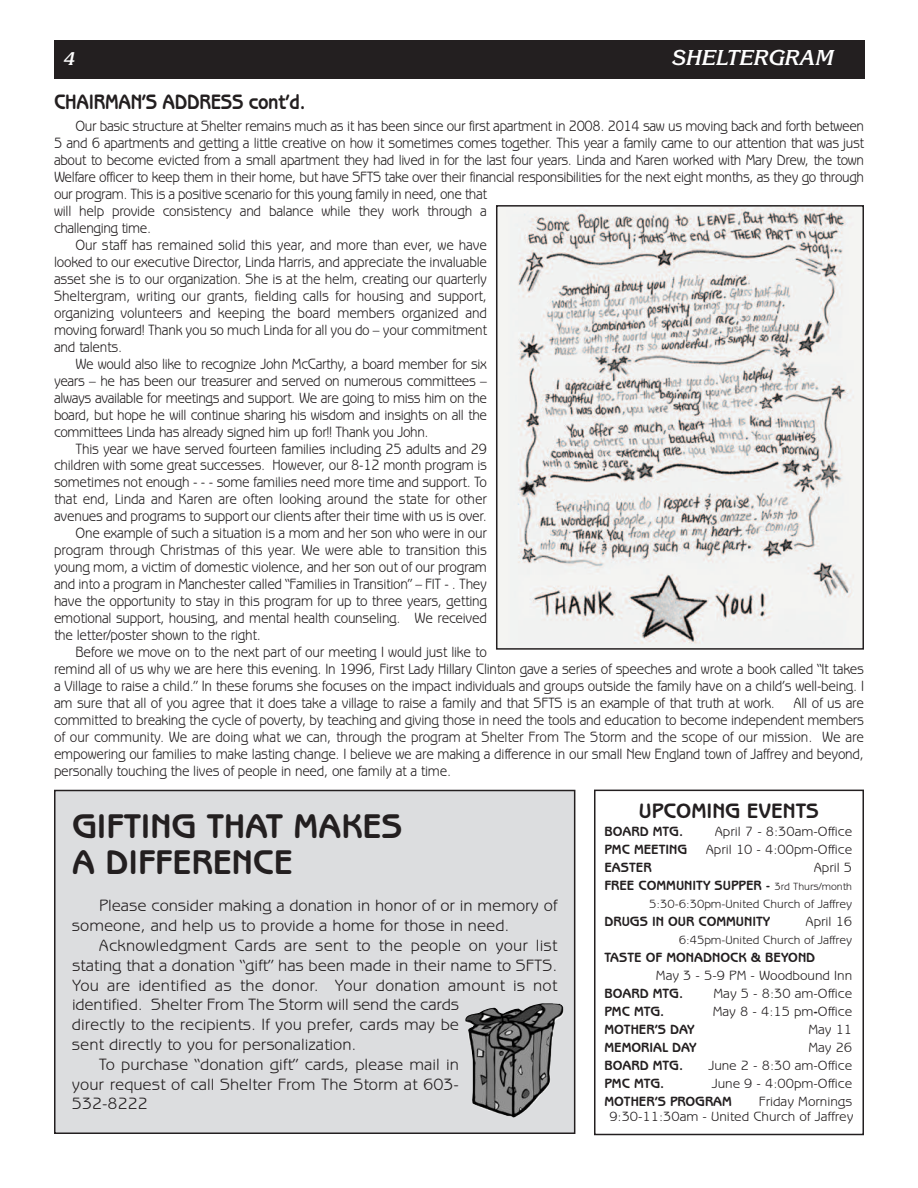
<style>
.page{position:relative;width:918px;height:1188px;background:#fff}
.page>*{position:absolute;margin:0;border:0;box-sizing:border-box;transform-origin:0 0}
.t1{font:700 34.5px/36px "Benguiat Gothic";color:#231f20}
.t2{font:700 21px "Benguiat Gothic";letter-spacing:-.015em;color:#231f20;scale:.9 1}
.t3{font:700 21px "Benguiat Gothic";letter-spacing:-.015em;color:#231f20}
.t4{font:italic 700 21px "Korinna";color:#fff}
.t5{font:italic 700 18px "Korinna";color:#fff}
.t6{font:16.5px/19.8px "Benguiat Gothic";color:#231f20}
.t7{font:15px "Benguiat Gothic";letter-spacing:-.015em;color:#231f20;scale:.9 1}
.t8{font:13.5px/15px "Benguiat Gothic";color:#231f20;text-align:right}
.t9{font:700 13.5px/18px "Benguiat Gothic";color:#231f20;text-align:right}
.t10{font:12px "Benguiat Gothic";color:#231f20}
.s1{font-weight:400}
.s2{font-weight:400;font-size:10.5px}
.s3{font-weight:700}
</style>
<div class="page">
<div style="left:55px;top:790px;width:520px;height:343px;background:#dcdddf"></div>
<div style="left:54px;top:790px;width:521px;height:344px;border:2px solid #231f20"></div>
<div style="left:54px;top:40px;width:810px;height:39px;background:#231f20"></div>
<div style="left:594px;top:790px;width:270px;height:345px;border:2px solid #231f20"></div>
<img style="left:499px;top:208px;width:362px;height:439px">
<div style="left:496px;top:205px;width:368px;height:445px;border:2px solid #231f20"></div>
<img style="left:465px;top:1003px;width:98px;height:114px">
<p class="t5" style="left:63px;top:48px;width:12px">4</p>
<h2 class="t4" style="left:671px;top:45px;width:163px">SHELTERGRAM</h2>
<h2 class="t2" style="left:54px;top:94px;width:281px">CHAIRMAN’S ADDRESS cont’d.</h2>
<p class="t7" style="left:76px;top:121px;width:878px">Our basic structure at Shelter remains much as it has been since our first apartment in 2008. 2014 saw us moving back and forth between</p>
<p class="t7" style="left:54px;top:138px;width:902px">5 and 6 apartments and getting a little creative on how it sometimes comes together. This year a family came to our attention that was just</p>
<p class="t7" style="left:54px;top:155px;width:902px">about to become evicted from a small apartment they had lived in for the last four years. Linda and Karen worked with Mary Drew, the town</p>
<p class="t7" style="left:54px;top:172px;width:902px">Welfare officer to keep them in their home, but have SFTS take over their financial responsibilities for the next eight months, as they go through</p>
<p class="t7" style="left:54px;top:189px;width:483px">our program. This is a positive scenario for this young family in need, one that</p>
<p class="t7" style="left:54px;top:206px;width:483px">will help provide consistency and balance while they work through a</p>
<p class="t7" style="left:54px;top:223px;width:110px">challenging time.</p>
<p class="t7" style="left:76px;top:240px;width:459px">Our staff has remained solid this year, and more than ever, we have</p>
<p class="t7" style="left:54px;top:257px;width:483px">looked to our executive Director, Linda Harris, and appreciate the invaluable</p>
<p class="t7" style="left:54px;top:274px;width:483px">asset she is to our organization. She is at the helm, creating our quarterly</p>
<p class="t7" style="left:54px;top:291px;width:483px">Sheltergram, writing our grants, fielding calls for housing and support,</p>
<p class="t7" style="left:54px;top:308px;width:483px">organizing volunteers and keeping the board members organized and</p>
<p class="t7" style="left:54px;top:325px;width:483px">moving forward! Thank you so much Linda for all you do – your commitment</p>
<p class="t7" style="left:54px;top:342px;width:77px">and talents.</p>
<p class="t7" style="left:76px;top:358px;width:459px">We would also like to recognize John McCarthy, a board member for six</p>
<p class="t7" style="left:54px;top:375px;width:483px">years – he has been our treasurer and served on numerous committees –</p>
<p class="t7" style="left:54px;top:392px;width:483px">always available for meetings and support. We are going to miss him on the</p>
<p class="t7" style="left:54px;top:409px;width:483px">board, but hope he will continue sharing his wisdom and insights on all the</p>
<p class="t7" style="left:54px;top:426px;width:418px">committees Linda has already signed him up for!! Thank you John.</p>
<p class="t7" style="left:76px;top:443px;width:459px">This year we have served fourteen families including 25 adults and 29</p>
<p class="t7" style="left:54px;top:460px;width:483px">children with some great successes. However, our 8-12 month program is</p>
<p class="t7" style="left:54px;top:477px;width:483px">sometimes not enough - - - some families need more time and support. To</p>
<p class="t7" style="left:54px;top:494px;width:483px">that end, Linda and Karen are often looking around the state for other</p>
<p class="t7" style="left:54px;top:511px;width:483px">avenues and programs to support our clients after their time with us is over.</p>
<p class="t7" style="left:76px;top:528px;width:459px">One example of such a situation is a mom and her son who were in our</p>
<p class="t7" style="left:54px;top:545px;width:483px">program through Christmas of this year. We were able to transition this</p>
<p class="t7" style="left:54px;top:562px;width:483px">young mom, a victim of domestic violence, and her son out of our program</p>
<p class="t7" style="left:54px;top:579px;width:483px">and into a program in Manchester called “Families in Transition” – FIT - . They</p>
<p class="t7" style="left:54px;top:596px;width:483px">have the opportunity to stay in this program for up to three years, getting</p>
<p class="t7" style="left:54px;top:613px;width:483px">emotional support, housing, and mental health counseling. We received</p>
<p class="t7" style="left:54px;top:630px;width:231px">the letter/poster shown to the right.</p>
<p class="t7" style="left:76px;top:647px;width:459px">Before we move on to the next part of our meeting I would just like to</p>
<p class="t7" style="left:54px;top:664px;width:902px">remind all of us why we are here this evening. In 1996, First Lady Hillary Clinton gave a series of speeches and wrote a book called “It takes</p>
<p class="t7" style="left:54px;top:681px;width:902px">a Village to raise a child.” In these forums she focuses on the impact individuals and groups outside the family have on a child’s well-being. I</p>
<p class="t7" style="left:54px;top:697px;width:902px">am sure that all of you agree that it does take a village to raise a family and that SFTS is an example of that truth at work. All of us are</p>
<p class="t7" style="left:54px;top:714px;width:902px">committed to breaking the cycle of poverty, by teaching and giving those in need the tools and education to become independent members</p>
<p class="t7" style="left:54px;top:731px;width:902px">of our community. We are doing what we can, through the program at Shelter From The Storm and the scope of our mission. We are</p>
<p class="t7" style="left:54px;top:748px;width:902px">empowering our families to make lasting change. I believe we are making a difference in our small New England town of Jaffrey and beyond,</p>
<p class="t7" style="left:54px;top:765px;width:443px">personally touching the lives of people in need, one family at a time.</p>
<h1 class="t1" style="left:72px;top:811px;width:332px">GIFTING THAT MAKES<br>A DIFFERENCE</h1>
<p class="t6" style="left:72px;top:897px;width:487px;text-indent:27px">Please consider making a donation in honor of or in memory of someone, and help us to provide a home for those in need.</p>
<p class="t6" style="left:99px;top:937px;width:460px">Acknowledgment Cards are sent to the people on your list</p>
<p class="t6" style="left:72px;top:957px;width:487px">stating that a donation “gift” has been made in their name to SFTS.</p>
<p class="t6" style="left:72px;top:977px;width:487px">You are identified as the donor. Your donation amount is not</p>
<p class="t6" style="left:72px;top:996px;width:388px">identified. Shelter From The Storm will send the cards</p>
<p class="t6" style="left:72px;top:1016px;width:389px">directly to the recipients. If you prefer, cards may be</p>
<p class="t6" style="left:72px;top:1036px;width:286px">sent directly to you for personalization.</p>
<p class="t6" style="left:99px;top:1056px;width:362px">To purchase “donation gift” cards, please mail in</p>
<p class="t6" style="left:72px;top:1076px;width:389px">your request of call Shelter From The Storm at 603-</p>
<p class="t6" style="left:72px;top:1095px;width:77px">532-8222</p>
<h2 class="t3" style="left:639px;top:803px;width:182px">UPCOMING EVENTS</h2>
<p class="t9" style="left:604px;top:824px;width:80px">BOARD MTG.</p>
<p class="t8" style="left:715px;top:825px;width:139px">April 7 - 8:30am-Office</p>
<p class="t9" style="left:604px;top:842px;width:84px">PMC MEETING</p>
<p class="t8" style="left:706px;top:843px;width:148px">April 10 - 4:00pm-Office</p>
<p class="t9" style="left:604px;top:860px;width:49px">EASTER</p>
<p class="t9" style="left:604px;top:860px;width:249px"><span class="s1">April 5<br></span>FREE COMMUNITY SUPPER - <span class="s2">3rd Thurs/month</span></p>
<p class="t10" style="left:649px;top:900px;width:205px">5:30-6:30pm-United Church of Jaffrey</p>
<p class="t9" style="left:604px;top:914px;width:167px">DRUGS IN OUR COMMUNITY</p>
<p class="t8" style="left:805px;top:915px;width:48px">April 16</p>
<p class="t10" style="left:679px;top:936px;width:175px">6:45pm-United Church of Jaffrey</p>
<p class="t9" style="left:604px;top:950px;width:212px">TASTE OF MONADNOCK &amp; BEYOND</p>
<p class="t8" style="left:656px;top:969px;width:198px">May 3 - 5-9 PM - Woodbound Inn</p>
<p class="t9" style="left:604px;top:986px;width:80px">BOARD MTG.</p>
<p class="t8" style="left:714px;top:987px;width:140px">May 5 - 8:30 am-Office</p>
<p class="t9" style="left:604px;top:1004px;width:61px">PMC MTG.</p>
<p class="t8" style="left:713px;top:1005px;width:141px">May 8 - 4:15 pm<span class="s3">-</span>Office</p>
<p class="t9" style="left:604px;top:1022px;width:92px">MOTHER’S DAY</p>
<p class="t8" style="left:808px;top:1023px;width:45px">May 11</p>
<p class="t9" style="left:604px;top:1040px;width:94px">MEMORIAL DAY</p>
<p class="t8" style="left:808px;top:1041px;width:45px">May 26</p>
<p class="t9" style="left:604px;top:1058px;width:80px">BOARD MTG.</p>
<p class="t8" style="left:708px;top:1059px;width:145px">June 2 - 8:30 am-Office</p>
<p class="t9" style="left:604px;top:1076px;width:61px">PMC MTG.</p>
<p class="t8" style="left:712px;top:1077px;width:142px">June 9 - 4:00pm-Office</p>
<p class="t9" style="left:604px;top:1094px;width:129px">MOTHER’S PROGRAM</p>
<p class="t8" style="left:609px;top:1095px;width:246px">Friday Mornings<br>9:30-11:30am - United Church of Jaffrey</p>
</div>
